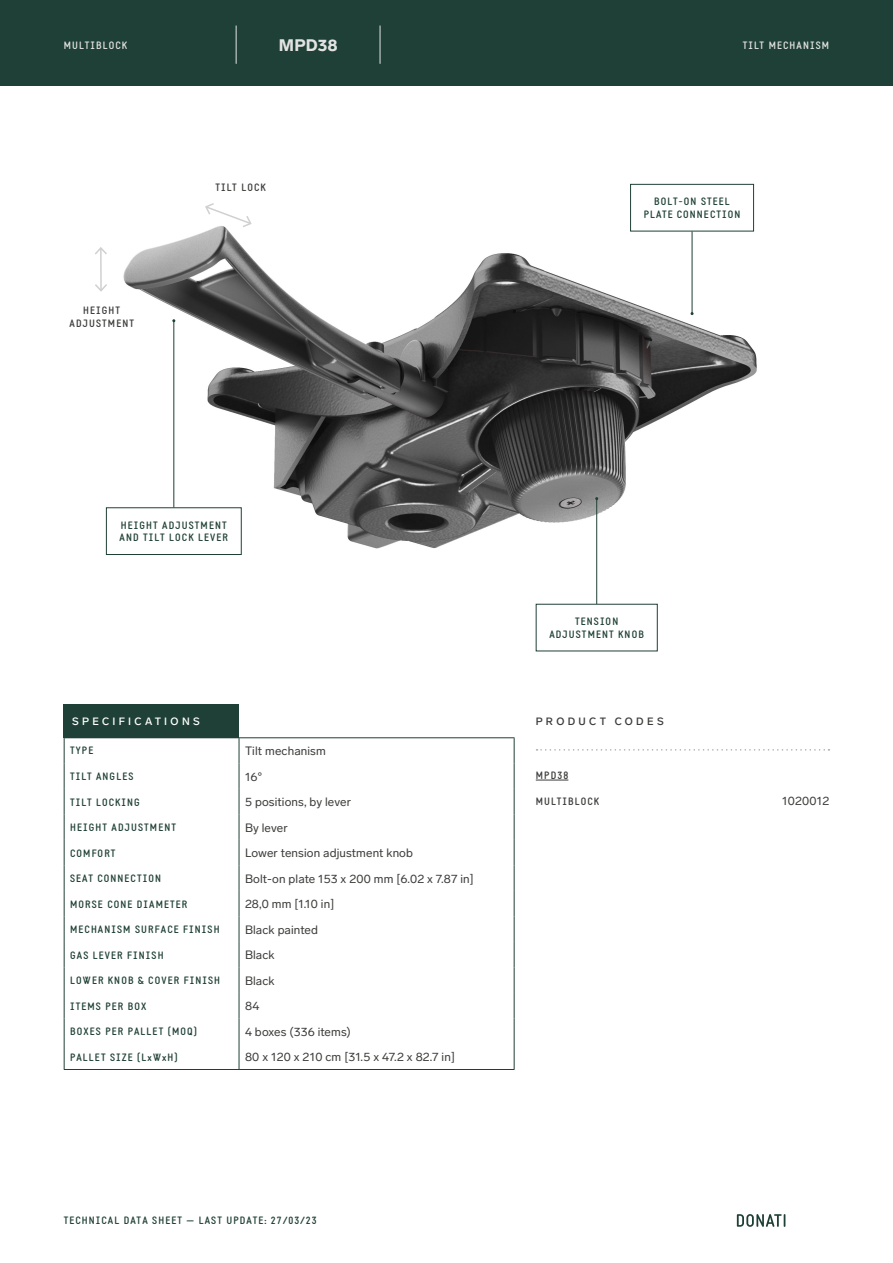
<style>
.page{position:relative;width:893px;height:1263px;background:#fff}
.page>*{position:absolute;margin:0;border:0;box-sizing:border-box;transform-origin:0 0}
.t1{font:900 16.5px "Lab Grotesque";letter-spacing:.01em;color:#e3e3e3}
.SPECIFICATIONS_-_Con{font:12px "Lab Grotesque";letter-spacing:.01em;color:#3c3c3b}
.PRODUCT_CODES_-_Cont{font:12px "Lab Grotesque";letter-spacing:.01em;color:#3c3c3b}
.SPECIFICATIONS_-_Voc{font:700 10.5px "Static";letter-spacing:.1em;color:#1f4036}
.PAGE_-_Focus{font:700 10.5px/12.6px "Static";letter-spacing:.1em;color:#1f4036;text-align:center}
.PRODUCT_CODES_-_Voci{font:700 10.5px/12.6px "Static";letter-spacing:.1em;color:#3c3c3b;text-align:center}
.t2{font:700 10.5px "Static";letter-spacing:.1em;color:#e3e3e3}
.SPECIFICATIONS_-_Int{font:500 10.5px "Lab Grotesque";letter-spacing:.315em;color:#fff}
.PRODUCT_CODES_-_Inte{font:500 10.5px "Lab Grotesque";letter-spacing:.32em;color:#3c3c3b}
</style>
<div class="page">
<div style="left:0;top:0;width:893px;height:85px;background:#1f4036"></div>
<img style="left:105px;top:183px;width:652px;height:376px">
<svg style="left:204px;top:202px;width:49px;height:27px"></svg>
<hr style="left:100px;top:248px;width:2px;height:43px;background:#d0d0d0">
<svg style="left:95px;top:282px;width:14px;height:11px"></svg>
<svg style="left:95px;top:246px;width:14px;height:10px"></svg>
<div style="left:64px;top:704px;width:175px;height:33px;background:#1f4036"></div>
<hr style="left:536px;top:780px;width:32px;height:1px;background:#3c3c3b">
<svg style="left:536px;top:749px;width:293px;height:2px"></svg>
<hr style="left:64px;top:737px;width:175px;height:1px;background:#1f4036">
<hr style="left:239px;top:737px;width:275px;height:1px;background:#1f4036">
<svg style="left:239px;top:738px;width:1px;height:331px"></svg>
<hr style="left:64px;top:1069px;width:175px;height:1px;background:#1f4036">
<hr style="left:239px;top:1069px;width:275px;height:1px;background:#1f4036">
<svg style="left:64px;top:738px;width:1px;height:331px"></svg>
<svg style="left:514px;top:738px;width:1px;height:331px"></svg>
<hr style="left:236px;top:26px;width:1px;height:38px;background:#e3e3e3">
<hr style="left:380px;top:26px;width:1px;height:38px;background:#e3e3e3">
<div style="left:536px;top:604px;width:122px;height:47px;border:1px solid #1f4036"></div>
<hr style="left:596px;top:499px;width:1px;height:105px;background:#1f4036">
<div style="left:106px;top:507px;width:136px;height:48px;border:1px solid #1f4036"></div>
<hr style="left:173px;top:321px;width:1px;height:186px;background:#1f4036">
<hr style="left:692px;top:231px;width:1px;height:83px;background:#1f4036">
<div style="left:630px;top:184px;width:124px;height:47px;border:1px solid #1f4036"></div>
<svg style="left:737px;top:1214px;width:48px;height:13px"></svg>
<p class="t2" style="left:64px;top:39px;width:65px">MULTIBLOCK</p>
<p class="t1" style="left:279px;top:35px;width:60px">MPD38</p>
<p class="t2" style="left:743px;top:39px;width:88px">TILT MECHANISM</p>
<p class="PRODUCT_CODES_-_Voci" style="left:70px;top:305px;width:66px">HEIGHT<br>ADJUSTMENT</p>
<p class="PRODUCT_CODES_-_Voci" style="left:215px;top:181px;width:52px">TILT LOCK</p>
<p class="PAGE_-_Focus" style="left:644px;top:196px;width:98px">BOLT-ON STEEL<br>PLATE CONNECTION</p>
<p class="PAGE_-_Focus" style="left:120px;top:519px;width:110px;text-align:left">HEIGHT ADJUSTMENT<br>AND TILT LOCK LEVER</p>
<p class="SPECIFICATIONS_-_Int" style="left:72px;top:715px;width:129px">SPECIFICATIONS</p>
<p class="SPECIFICATIONS_-_Voc" style="left:70px;top:744px;width:25px">TYPE</p>
<p class="SPECIFICATIONS_-_Con" style="left:245px;top:744px;width:82px">Tilt mechanism</p>
<p class="SPECIFICATIONS_-_Voc" style="left:70px;top:770px;width:65px">TILT ANGLES</p>
<p class="SPECIFICATIONS_-_Con" style="left:245px;top:769px;width:19px">16°</p>
<p class="SPECIFICATIONS_-_Voc" style="left:70px;top:795px;width:71px">TILT LOCKING</p>
<p class="SPECIFICATIONS_-_Con" style="left:245px;top:795px;width:108px">5 positions, by lever</p>
<p class="SPECIFICATIONS_-_Voc" style="left:70px;top:821px;width:107px">HEIGHT ADJUSTMENT</p>
<p class="SPECIFICATIONS_-_Con" style="left:245px;top:820px;width:44px">By lever</p>
<p class="SPECIFICATIONS_-_Voc" style="left:70px;top:846px;width:47px">COMFORT</p>
<p class="SPECIFICATIONS_-_Con" style="left:245px;top:846px;width:170px">Lower tension adjustment knob</p>
<p class="SPECIFICATIONS_-_Voc" style="left:70px;top:872px;width:92px">SEAT CONNECTION</p>
<p class="SPECIFICATIONS_-_Con" style="left:245px;top:871px;width:230px">Bolt-on plate 153 x 200 mm [6.02 x 7.87 in]</p>
<p class="SPECIFICATIONS_-_Voc" style="left:70px;top:897px;width:119px">MORSE CONE DIAMETER</p>
<p class="SPECIFICATIONS_-_Con" style="left:245px;top:897px;width:91px">28,0 mm [1.10 in]</p>
<p class="SPECIFICATIONS_-_Voc" style="left:70px;top:923px;width:151px">MECHANISM SURFACE FINISH</p>
<p class="SPECIFICATIONS_-_Con" style="left:245px;top:922px;width:74px">Black painted</p>
<p class="SPECIFICATIONS_-_Voc" style="left:70px;top:949px;width:95px">GAS LEVER FINISH</p>
<p class="SPECIFICATIONS_-_Con" style="left:245px;top:948px;width:31px">Black</p>
<p class="SPECIFICATIONS_-_Voc" style="left:70px;top:974px;width:151px">LOWER KNOB &amp; COVER FINISH</p>
<p class="SPECIFICATIONS_-_Con" style="left:245px;top:973px;width:31px">Black</p>
<p class="SPECIFICATIONS_-_Voc" style="left:70px;top:1000px;width:78px">ITEMS PER BOX</p>
<p class="SPECIFICATIONS_-_Con" style="left:245px;top:999px;width:16px">84</p>
<p class="SPECIFICATIONS_-_Voc" style="left:70px;top:1025px;width:129px">BOXES PER PALLET (MOQ)</p>
<p class="SPECIFICATIONS_-_Con" style="left:245px;top:1024px;width:107px">4 boxes (336 items)</p>
<p class="SPECIFICATIONS_-_Voc" style="left:70px;top:1051px;width:109px">PALLET SIZE (LxWxH)</p>
<p class="SPECIFICATIONS_-_Con" style="left:245px;top:1050px;width:211px">80 x 120 x 210 cm [31.5 x 47.2 x 82.7 in]</p>
<p class="PAGE_-_Focus" style="left:64px;top:1215px;width:255px">TECHNICAL DATA SHEET — LAST UPDATE: 27/03/23</p>
<p class="PAGE_-_Focus" style="left:549px;top:615px;width:96px">TENSION<br>ADJUSTMENT KNOB</p>
<p class="PRODUCT_CODES_-_Inte" style="left:536px;top:715px;width:129px">PRODUCT CODES</p>
<p class="PRODUCT_CODES_-_Voci" style="left:536px;top:769px;width:34px">MPD38</p>
<p class="PRODUCT_CODES_-_Voci" style="left:536px;top:795px;width:65px">MULTIBLOCK</p>
<p class="PRODUCT_CODES_-_Cont" style="left:782px;top:794px;width:48px">1020012</p>
</div>
